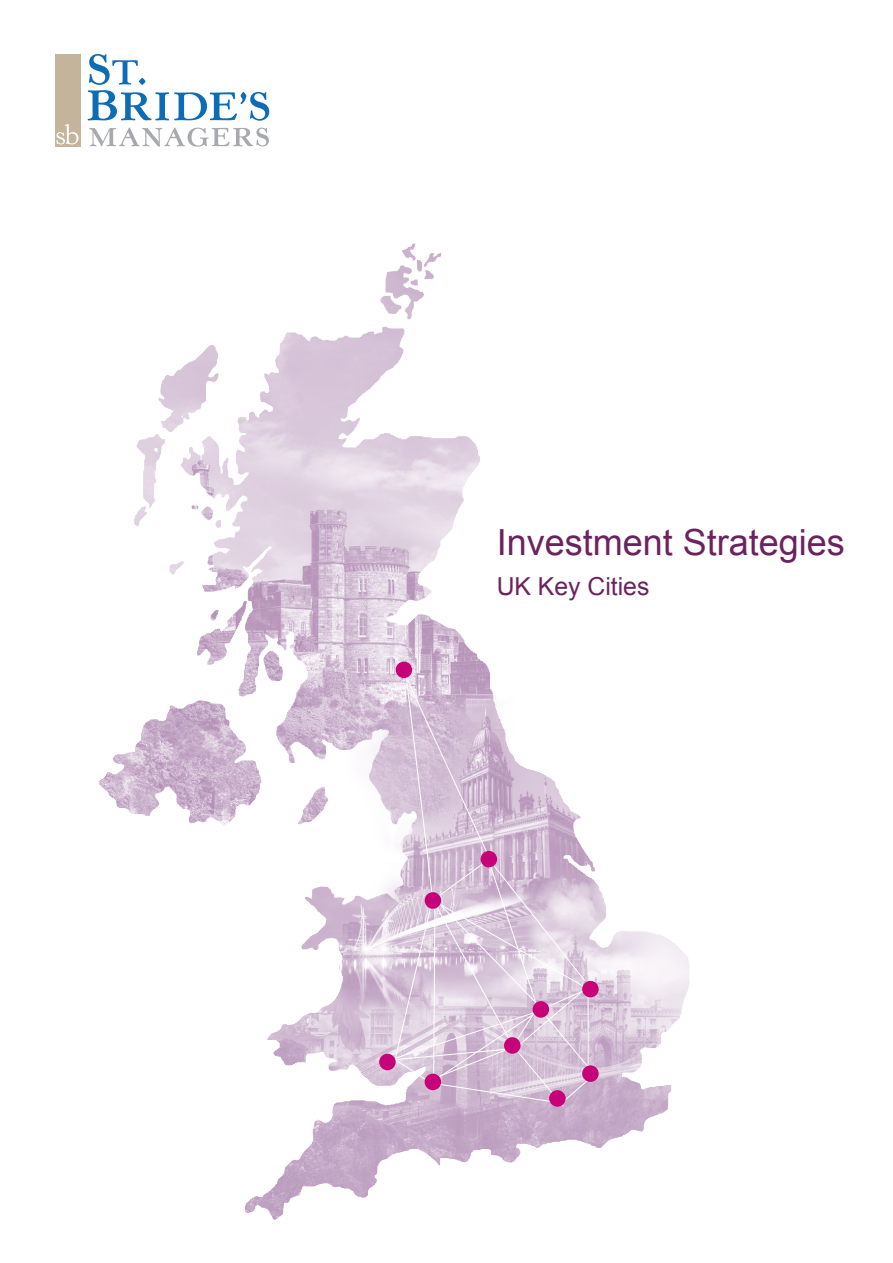
<style>
.page{position:relative;width:893px;height:1263px;background:#fff}
.page>*{position:absolute;margin:0;border:0;box-sizing:border-box;transform-origin:0 0}
.t1{font:38.1px "Myriad Pro";color:#6c235d}
.t2{font:36px "Arial";color:#6c235d}
.t3{font:26.25px "Myriad Pro";color:#6c235d}
.t4{font:24.75px "Arial";color:#6c235d}
</style>
<div class="page">
<svg style="left:89px;top:128px;width:180px;height:19px"></svg>
<svg style="left:88px;top:54px;width:181px;height:67px"></svg>
<div style="left:55px;top:54px;width:26px;height:93px;background:#c3b49b"></div>
<svg style="left:56px;top:124px;width:23px;height:20px"></svg>
<img style="left:98px;top:243px;width:592px;height:977px">
<div style="left:396px;top:661px;width:16px;height:17px;background:#c70177;border-radius:50%"></div>
<div style="left:379px;top:1054px;width:17px;height:16px;background:#c70177;border-radius:50%"></div>
<svg style="left:388px;top:675px;width:210px;height:432px"></svg>
<div style="left:549px;top:1090px;width:17px;height:17px;background:#c70177;border-radius:50%"></div>
<hr style="left:588px;top:995px;width:1px;height:75px;background:#fff">
<div style="left:582px;top:1065px;width:17px;height:17px;background:#c70177;border-radius:50%"></div>
<div style="left:582px;top:981px;width:17px;height:16px;background:#c70177;border-radius:50%"></div>
<p class="t1" style="left:497px;top:515px;width:347px">Investment Strategies</p>
<p class="t3" style="left:497px;top:569px;width:143px">UK Key Cities</p>
<p class="t2" style="left:497px;top:518px;width:350px">Investment Strategies</p>
<p class="t4" style="left:497px;top:570px;width:154px">UK Key Cities</p>
</div>
